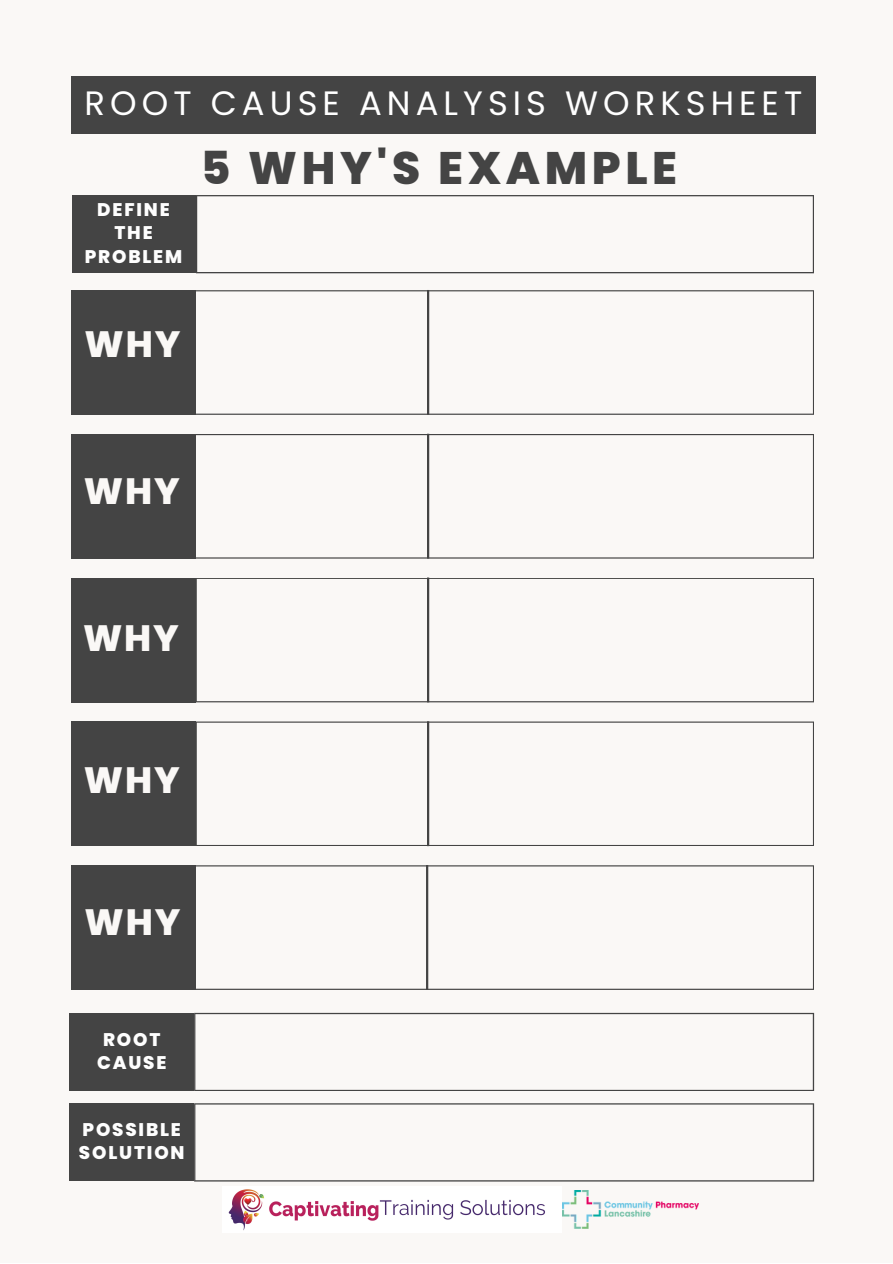
<style>
.page{position:relative;width:893px;height:1264px;background:#fff}
.page>*{position:absolute;margin:0;border:0;box-sizing:border-box;transform-origin:0 0}
.t1{font:800 45.45px "Poppins";letter-spacing:.1em;color:#444}
.t2{font:800 36.6px "Poppins";letter-spacing:.05em;color:#faf8f6}
.t3{font:33.75px "Poppins";letter-spacing:.15em;color:#fff}
.t4{font:800 18.3px/23.2px "Poppins";letter-spacing:.1em;color:#fefefe;text-align:center}
</style>
<div class="page">
<div style="left:0;top:0;width:892px;height:1262px;background:#faf8f6"></div>
<div style="left:71px;top:290px;width:124px;height:125px;background:#444"></div>
<svg style="left:195px;top:290px;width:619px;height:125px"></svg>
<hr style="left:427px;top:290px;width:2px;height:125px;background:#444">
<div style="left:71px;top:434px;width:124px;height:124px;background:#444"></div>
<svg style="left:195px;top:434px;width:619px;height:124px"></svg>
<hr style="left:427px;top:434px;width:2px;height:124px;background:#444">
<div style="left:71px;top:577px;width:124px;height:125px;background:#444"></div>
<svg style="left:195px;top:577px;width:619px;height:125px"></svg>
<hr style="left:427px;top:577px;width:2px;height:125px;background:#444">
<div style="left:71px;top:721px;width:124px;height:125px;background:#444"></div>
<svg style="left:195px;top:721px;width:619px;height:125px"></svg>
<hr style="left:427px;top:721px;width:2px;height:125px;background:#444">
<div style="left:71px;top:865px;width:124px;height:124px;background:#444"></div>
<svg style="left:195px;top:865px;width:619px;height:124px"></svg>
<hr style="left:426px;top:865px;width:2px;height:124px;background:#444">
<div style="left:72px;top:195px;width:123px;height:78px;background:#444"></div>
<svg style="left:196px;top:195px;width:618px;height:78px"></svg>
<div style="left:69px;top:1013px;width:125px;height:77px;background:#444"></div>
<svg style="left:194px;top:1012px;width:620px;height:79px"></svg>
<div style="left:69px;top:1103px;width:125px;height:78px;background:#444"></div>
<svg style="left:194px;top:1103px;width:620px;height:78px"></svg>
<img style="left:228px;top:1189px;width:317px;height:41px">
<img style="left:562px;top:1190px;width:136px;height:38px">
<div style="left:71px;top:76px;width:744px;height:57px;background:#444"></div>
<h3 class="t3" style="left:84px;top:80px;width:719px">ROOT CAUSE ANALYSIS WORKSHEET</h3>
<p class="t4" style="left:85px;top:198px;width:99px">DEFINE<br>THE<br>PROBLEM</p>
<h1 class="t1" style="left:201px;top:136px;width:478px">5 WHY'S EXAMPLE</h1>
<h2 class="t2" style="left:85px;top:318px;width:97px">WHY</h2>
<h2 class="t2" style="left:84px;top:465px;width:97px">WHY</h2>
<h2 class="t2" style="left:83px;top:612px;width:97px">WHY</h2>
<h2 class="t2" style="left:84px;top:754px;width:97px">WHY</h2>
<h2 class="t2" style="left:85px;top:896px;width:97px">WHY</h2>
<p class="t4" style="left:97px;top:1027px;width:71px">ROOT<br>CAUSE</p>
<p class="t4" style="left:79px;top:1117px;width:107px;text-align:left">POSSIBLE<br>SOLUTION</p>
</div>
